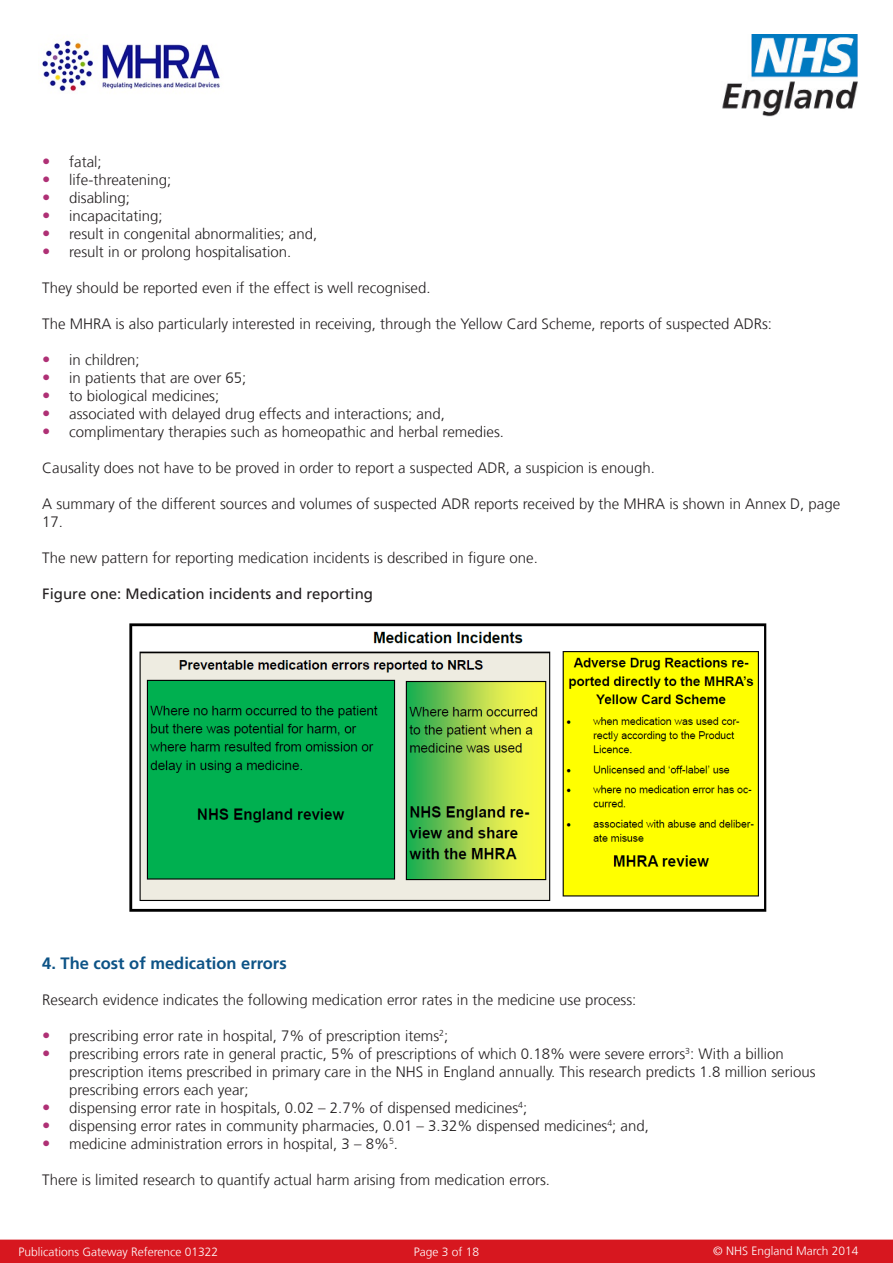
<style>
.page{position:relative;width:893px;height:1263px;background:#fff}
.page>*{position:absolute;margin:0;border:0;box-sizing:border-box;transform-origin:0 0}
.t1{font:700 16.5px "Frutiger LT Com";color:#0d5386}
.t2{font:300 15px/18px "Frutiger LT Com";color:#231f20}
.t3{font:15px "Frutiger LT Com";color:#231f20}
.t4{font:300 12px "Frutiger LT Com";color:#fff}
.s1{font-size:16.5px;color:#af3075}
</style>
<div class="page">
<img style="left:722px;top:35px;width:135px;height:82px">
<div style="left:1px;top:1240px;width:891px;height:22px;background:#d7171f"></div>
<div style="left:0;top:1239px;width:893px;height:24px;border:2px solid #d7171f"></div>
<img style="left:42px;top:40px;width:178px;height:51px">
<img style="left:129px;top:623px;width:638px;height:289px">
<p class="t2" style="left:42px;top:153px;width:61px"><span class="s1">•</span> fatal;</p>
<p class="t2" style="left:42px;top:171px;width:131px"><span class="s1">•</span> life-threatening;</p>
<p class="t2" style="left:42px;top:189px;width:89px"><span class="s1">•</span> disabling;</p>
<p class="t2" style="left:42px;top:207px;width:122px"><span class="s1">•</span> incapacitating;</p>
<p class="t2" style="left:42px;top:225px;width:277px"><span class="s1">•</span> result in congenital abnormalities; and,</p>
<p class="t2" style="left:42px;top:243px;width:251px"><span class="s1">•</span> result in or prolong hospitalisation.</p>
<p class="t2" style="left:42px;top:279px;width:390px">They should be reported even if the effect is well recognised.</p>
<p class="t2" style="left:42px;top:315px;width:731px">The MHRA is also particularly interested in receiving, through the Yellow Card Scheme, reports of suspected ADRs:</p>
<p class="t2" style="left:42px;top:351px;width:99px"><span class="s1">•</span> in children;</p>
<p class="t2" style="left:42px;top:369px;width:206px"><span class="s1">•</span> in patients that are over 65;</p>
<p class="t2" style="left:42px;top:387px;width:179px"><span class="s1">•</span> to biological medicines;</p>
<p class="t2" style="left:42px;top:405px;width:404px"><span class="s1">•</span> associated with delayed drug effects and interactions; and,</p>
<p class="t2" style="left:42px;top:423px;width:463px"><span class="s1">•</span> complimentary therapies such as homeopathic and herbal remedies.</p>
<p class="t2" style="left:42px;top:459px;width:614px">Causality does not have to be proved in order to report a suspected ADR, a suspicion is enough.</p>
<p class="t2" style="left:42px;top:495px;width:799px">A summary of the different sources and volumes of suspected ADR reports received by the MHRA is shown in Annex D, page<br>17.</p>
<p class="t2" style="left:42px;top:549px;width:497px">The new pattern for reporting medication incidents is described in figure one.</p>
<p class="t3" style="left:42px;top:585px;width:332px">Figure one: Medication incidents and reporting</p>
<p class="t1" style="left:42px;top:953px;width:246px">4. The cost of medication errors</p>
<p class="t2" style="left:42px;top:991px;width:596px">Research evidence indicates the following medication error rates in the medicine use process:</p>
<p class="t2" style="left:42px;top:1027px;width:408px"><span class="s1">•</span> prescribing error rate in hospital, 7% of prescription items<sup>2</sup>;</p>
<p class="t2" style="left:69px;top:1045px;width:748px;text-indent:-27px"><span class="s1">•</span> prescribing errors rate in general practic, 5% of prescriptions of which 0.18% were severe errors<sup>3</sup>: With a billion prescription items prescribed in primary care in the NHS in England annually. This research predicts 1.8 million serious prescribing errors each year;</p>
<p class="t2" style="left:42px;top:1099px;width:487px"><span class="s1">•</span> dispensing error rate in hospitals, 0.02 – 2.7% of dispensed medicines<sup>4</sup>;</p>
<p class="t2" style="left:42px;top:1117px;width:608px"><span class="s1">•</span> dispensing error rates in community pharmacies, 0.01 – 3.32% dispensed medicines<sup>4</sup>; and,</p>
<p class="t2" style="left:42px;top:1135px;width:357px"><span class="s1">•</span> medicine administration errors in hospital, 3 – 8%<sup>5</sup>.</p>
<p class="t2" style="left:42px;top:1171px;width:509px">There is limited research to quantify actual harm arising from medication errors.</p>
<p class="t4" style="left:18px;top:1244px;width:201px">Publications Gateway Reference 01322</p>
<p class="t4" style="left:713px;top:1244px;width:147px">© NHS England March 2014</p>
<p class="t4" style="left:414px;top:1245px;width:67px">Page 3 of 18</p>
</div>
